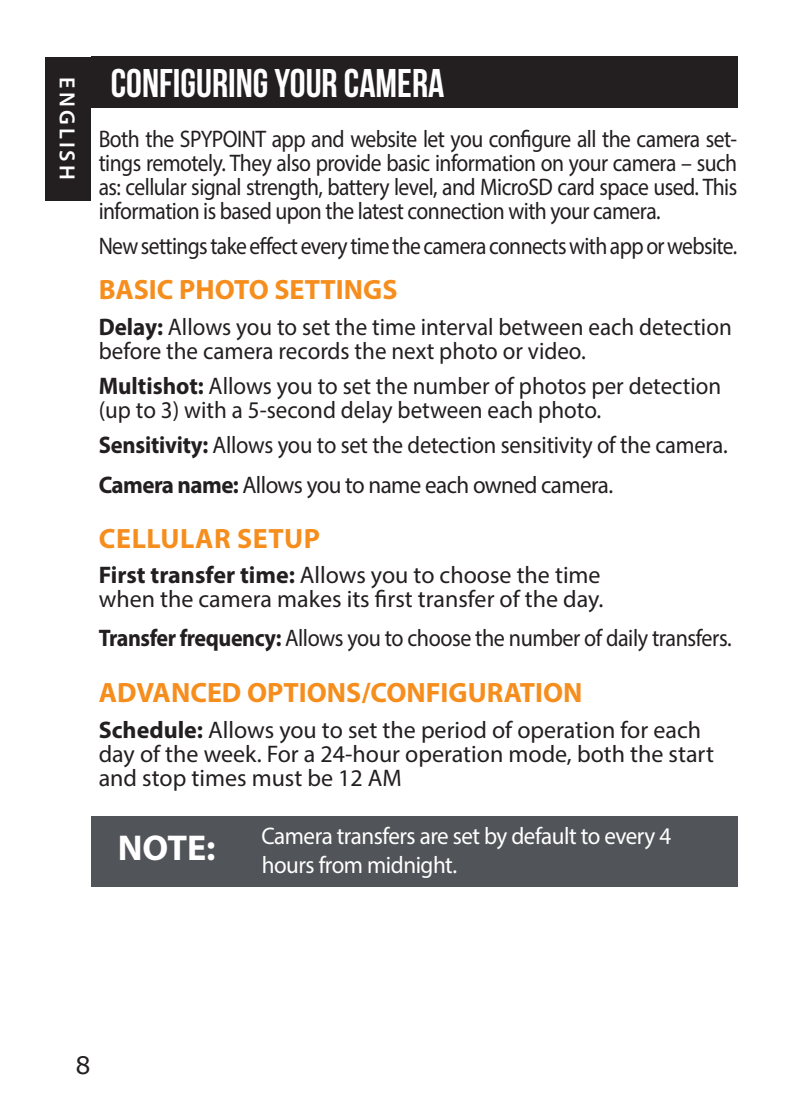
<style>
.page{position:relative;width:794px;height:1112px;background:#fff}
.page>*{position:absolute;margin:0;border:0;box-sizing:border-box;transform-origin:0 0}
.t1{font:700 40px "Bebas Neue";color:#fff}
.t2{font:700 36px "Myriad Pro";color:#fff}
.t3{font:700 28px "Myriad Pro";color:#f68e1e}
.t4{font:700 28px "Myriad Pro";letter-spacing:.02em;color:#f68e1e}
.t5{font:24px/24px "Myriad Pro";letter-spacing:-.005em;color:#231f20;text-align:justify;scale:.9 1}
.t6{font:24px/24px "Myriad Pro";letter-spacing:-.005em;color:#231f20}
.t7{font:24px/24px "Myriad Pro";letter-spacing:-.005em;color:#231f20;scale:.96 1}
.t8{font:24px/39.2px "Myriad Pro";letter-spacing:-.005em;color:#231f20;scale:.94 1}
.t9{font:24px "Myriad Pro";letter-spacing:-.03em;color:#231f20;scale:.9 1}
.t10{font:24px "Myriad Pro";letter-spacing:-.005em;color:#231f20;scale:.92 1}
.t11{font:24px/28.8px "Myriad Pro";letter-spacing:-.02em;color:#fff;scale:.96 1}
.t12{font:24px "Verdana";color:#231f20}
.t13{font:600 22px "Myriad Pro";letter-spacing:.14em;color:#fff}
.s1{font-weight:700}
</style>
<div class="page">
<div style="left:45px;top:57px;width:46px;height:143px;background:#231f20"></div>
<div style="left:91px;top:57px;width:646px;height:51px;background:#231f20"></div>
<div style="left:91px;top:815px;width:646px;height:71px;background:#515458"></div>
<p class="t13" style="left:81px;top:77px;width:104px;rotate:90deg">ENGLISH</p>
<h1 class="t1" style="left:111px;top:61px;width:335px">CONFIGURING YOUR CAMERA</h1>
<p class="t5" style="left:99px;top:126px;width:711px">Both the SPYPOINT app and website let you configure all the camera set&shy;tings remotely. They also provide basic information on your camera – such as: cellular signal strength, battery level, and MicroSD card space used. This information is based upon the latest connection with your camera.</p>
<p class="t9" style="left:99px;top:231px;width:711px">New settings take effect every time the camera connects with app or website.</p>
<p class="t3" style="left:99px;top:271px;width:300px">BASIC PHOTO SETTINGS</p>
<p class="t7" style="left:99px;top:314px;width:661px"><span class="s1">Delay:</span> Allows you to set the time interval between each detection before the camera records the next photo or video.</p>
<p class="t7" style="left:99px;top:373px;width:650px"><span class="s1">Multishot:</span> Allows you to set the number of photos per detection (up to 3) with a 5-second delay between each photo.</p>
<p class="t8" style="left:99px;top:425px;width:671px"><span class="s1">Sensitivity:</span> Allows you to set the detection sensitivity of the camera.<br><span class="s1">Camera name:</span> Allows you to name each owned camera.</p>
<p class="t4" style="left:99px;top:519px;width:223px">CELLULAR SETUP</p>
<p class="t6" style="left:99px;top:562px;width:506px"><span class="s1">First transfer time:</span> Allows you to choose the time when the camera makes its first transfer of the day.</p>
<p class="t10" style="left:99px;top:623px;width:689px"><span class="s1">Transfer frequency:</span> Allows you to choose the number of daily transfers.</p>
<p class="t3" style="left:99px;top:674px;width:485px">ADVANCED OPTIONS/CONFIGURATION</p>
<p class="t6" style="left:99px;top:717px;width:617px"><span class="s1">Schedule:</span> Allows you to set the period of operation for each day of the week. For a 24-hour operation mode, both the start and stop times must be 12 AM</p>
<h2 class="t2" style="left:118px;top:824px;width:99px">NOTE:</h2>
<p class="t11" style="left:261px;top:820px;width:428px">Camera transfers are set by default to every 4 hours from midnight.</p>
<p class="t12" style="left:75px;top:1048px;width:17px">8</p>
</div>
